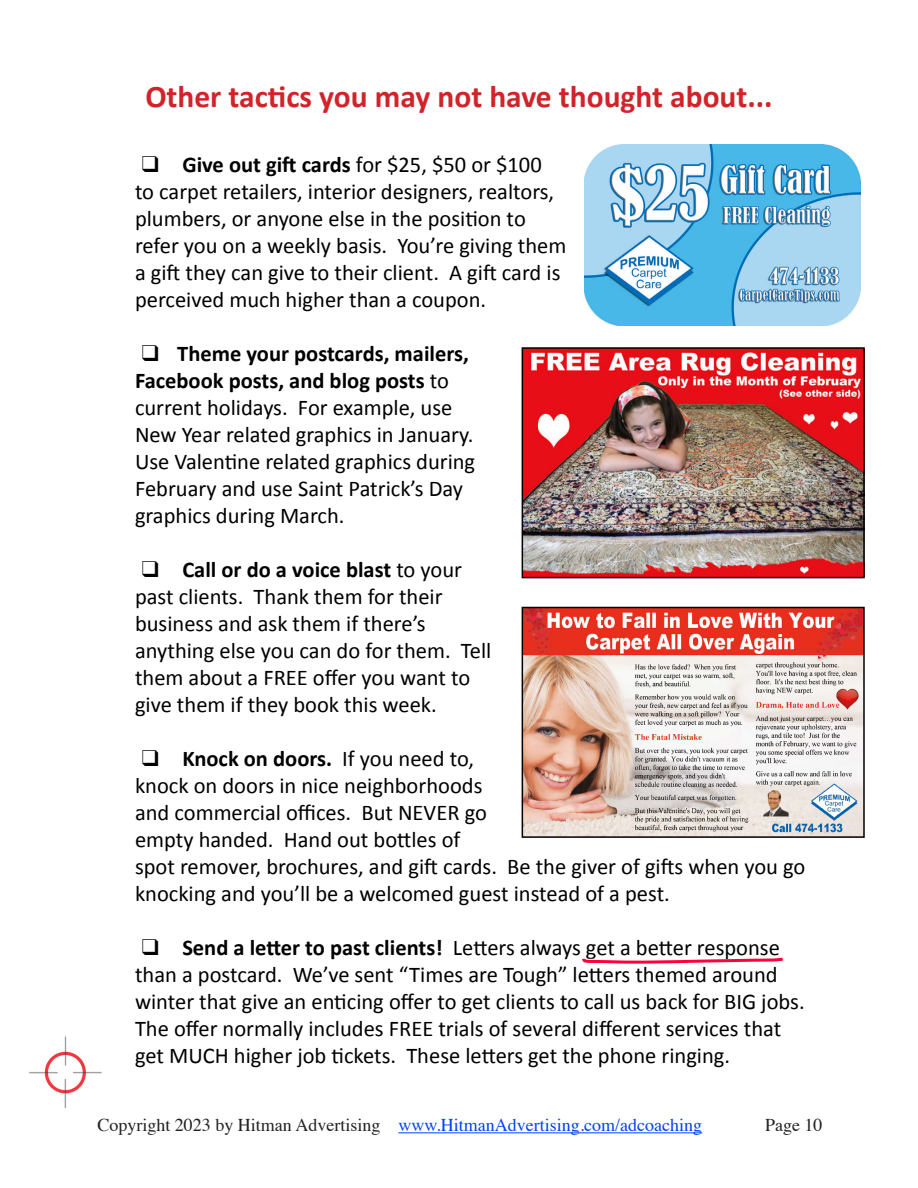
<style>
.page{position:relative;width:918px;height:1188px;background:#fff}
.page>*{position:absolute;margin:0;border:0;box-sizing:border-box;transform-origin:0 0}
.t1{font:700 31.5px "Calibri";color:#d1232a}
.t2{font:22.5px/27px "Calibri";color:#000}
.t3{font:18px "Times";color:#003ffc}
.t4{font:18px "Times";color:#231f20}
.s1{font-weight:700}
.s2{color:#231f20}
</style>
<div class="page">
<hr style="left:398px;top:1132px;width:304px;height:1px;background:#003ffc">
<img style="left:29px;top:1037px;width:73px;height:70px">
<img style="left:525px;top:350px;width:337px;height:225px">
<div style="left:522px;top:347px;width:343px;height:231px;border:2px solid #000"></div>
<img style="left:584px;top:144px;width:277px;height:182px">
<img style="left:525px;top:610px;width:337px;height:225px">
<div style="left:522px;top:607px;width:343px;height:231px;border:2px solid #000"></div>
<svg style="left:582px;top:957px;width:201px;height:7px"></svg>
<p class="t1" style="left:145px;top:74px;width:629px">Other tactics you may not have thought about...</p>
<p class="t2" style="left:135px;top:150px;width:433px;text-indent:7px">❑ <span class="s1">Give out gift cards</span> for $25, $50 or $100 to carpet retailers, interior designers, realtors, plumbers, or anyone else in the position to refer you on a weekly basis. You’re giving them a gift they can give to their client. A gift card is perceived much higher than a coupon.</p>
<p class="t2" style="left:135px;top:339px;width:342px;text-indent:7px">❑ <span class="s1">Theme your postcards, mailers, Facebook posts, and blog posts</span> to current holidays. For example, use New Year related graphics in January.<br>Use Valentine related graphics during February and use Saint Patrick’s Day graphics during March.</p>
<p class="t2" style="left:135px;top:555px;width:358px;text-indent:7px">❑ <span class="s1">Call or do a voice blast</span> to your past clients. Thank them for their business and ask them if there’s anything else you can do for them. Tell them about a FREE offer you want to give them if they book this week.</p>
<p class="t2" style="left:135px;top:744px;width:672px;text-indent:7px">❑ <span class="s1">Knock on doors.</span> If you need to,<br>knock on doors in nice neighborhoods<br>and commercial offices. But NEVER go<br>empty handed. Hand out bottles of<br>spot remover, brochures, and gift cards. Be the giver of gifts when you go knocking and you’ll be a welcomed guest instead of a pest.</p>
<p class="t2" style="left:135px;top:933px;width:671px;text-indent:7px">❑ <span class="s1">Send a letter to past clients!</span> Letters always get a better response than a postcard. We’ve sent “Times are Tough” letters themed around winter that give an enticing offer to get clients to call us back for BIG jobs.<br>The offer normally includes FREE trials of several different services that get MUCH higher job tickets. These letters get the phone ringing.</p>
<p class="t3" style="left:97px;top:1109px;width:606px"><span class="s2">Copyright 2023 by Hitman Advertising</span> www.HitmanAdvertising.com/adcoaching</p>
<p class="t4" style="left:765px;top:1109px;width:59px">Page 10</p>
</div>
